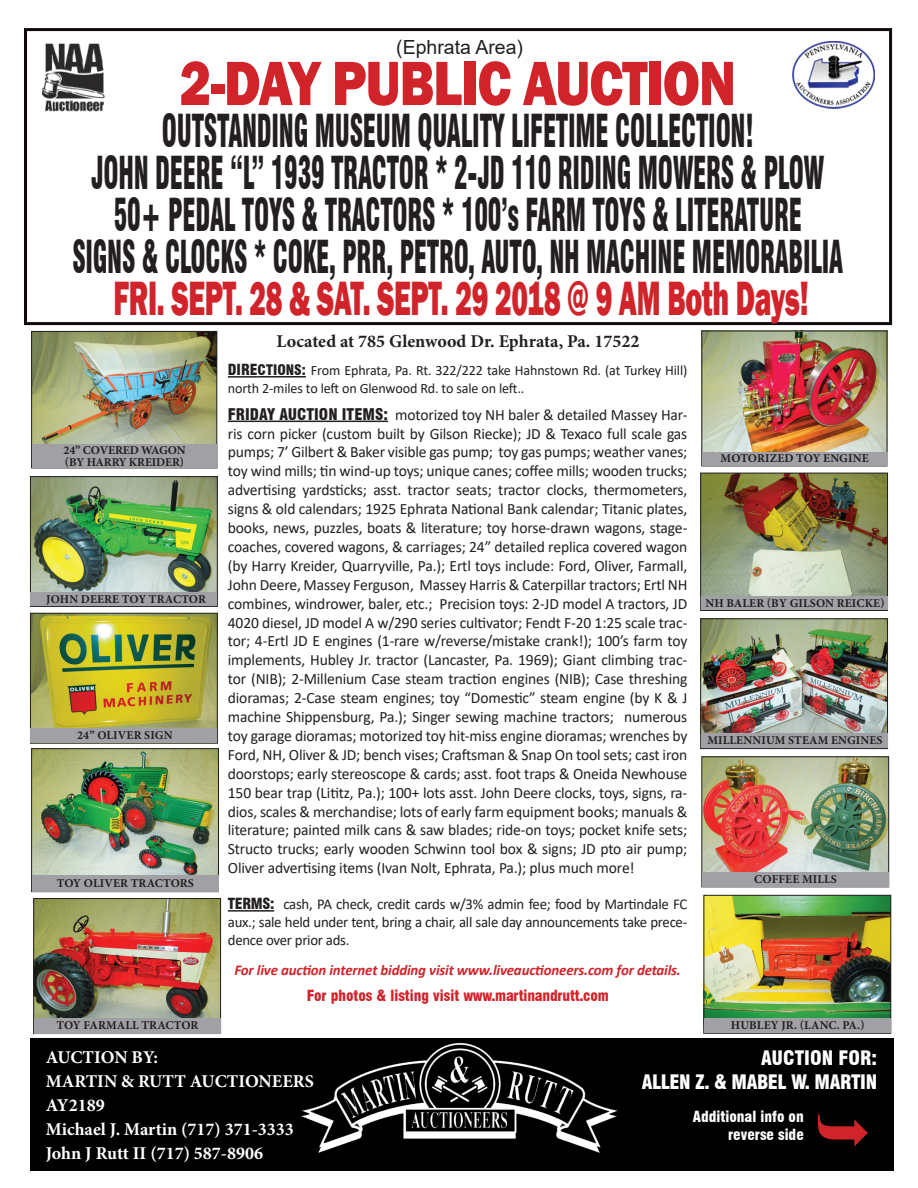
<style>
.page{position:relative;width:918px;height:1188px;background:#fff}
.page>*{position:absolute;margin:0;border:0;box-sizing:border-box;transform-origin:0 0}
.t1{font:800 64.8px "Franklin Gothic";letter-spacing:-.02em;color:#d1232a;scale:.83 1}
.t2{font:800 49.65px "Franklin Gothic";letter-spacing:-.01em;color:#d1232a;scale:.57 1}
.t3{font:900 condensed 44.4px/42px "Swiss 721 BT";letter-spacing:-.01em;color:#231f20;text-align:center;scale:.57 1}
.t4{font:900 condensed 19.5px/24px "Swiss 721 BT";letter-spacing:-.02em;color:#fff;text-align:right}
.t5{font:19.5px "Arial";color:#231f20}
.t6{font:700 18px/24px "Minion Pro";color:#fff}
.t7{font:700 18px "Minion Pro";color:#231f20}
.t8{font:15.75px/18.9px "Calibri";letter-spacing:-.01em;color:#231f20;text-align:justify}
.t9{font:15px/18px "Calibri";letter-spacing:-.02em;color:#231f20;text-align:justify}
.t10{font:italic 700 15px "Calibri";letter-spacing:-.01em;color:#d1232a}
.t11{font:900 condensed 15px "Swiss 721 BT";color:#d1232a}
.t12{font:900 condensed 15px/18px "Swiss 721 BT";color:#fff;text-align:right}
.t13{font:14.25px/18px "Calibri";letter-spacing:-.01em;color:#231f20}
.t14{font:700 12px "Minion Pro";letter-spacing:.01em;color:#231f20}
.s1{font-family:"Swiss 721 BT";font-weight:900;font-stretch:condensed;font-size:15px}
.s2{font-family:"Swiss 721 BT";font-weight:900;font-stretch:condensed}
</style>
<div class="page">
<img style="left:30px;top:1038px;width:864px;height:133px">
<div style="left:24px;top:28px;width:868px;height:297px;border:3px solid #110a0c"></div>
<hr style="left:228px;top:376px;width:30px;height:2px;background:#231f20">
<hr style="left:258px;top:376px;width:48px;height:2px;background:#231f20">
<hr style="left:228px;top:421px;width:160px;height:1px;background:#231f20">
<hr style="left:228px;top:910px;width:46px;height:2px;background:#231f20">
<img style="left:793px;top:41px;width:82px;height:67px">
<img style="left:42px;top:43px;width:63px;height:69px">
<img style="left:33px;top:333px;width:182px;height:112px">
<div style="left:31px;top:331px;width:186px;height:137px;border:1px solid #231f20"></div>
<img style="left:32px;top:615px;width:184px;height:113px">
<div style="left:30px;top:613px;width:188px;height:130px;border:1px solid #231f20"></div>
<div style="left:31px;top:728px;width:186px;height:15px;background:#a1a1a5"></div>
<img style="left:33px;top:750px;width:184px;height:125px">
<div style="left:31px;top:748px;width:188px;height:144px;border:1px solid #231f20"></div>
<div style="left:32px;top:875px;width:186px;height:16px;background:#a1a1a5"></div>
<img style="left:32px;top:478px;width:184px;height:114px">
<div style="left:30px;top:476px;width:188px;height:131px;border:1px solid #231f20"></div>
<div style="left:31px;top:592px;width:186px;height:14px;background:#a1a1a5"></div>
<div style="left:32px;top:445px;width:185px;height:23px;background:#a1a1a5"></div>
<img style="left:35px;top:900px;width:184px;height:118px">
<div style="left:33px;top:898px;width:188px;height:136px;border:1px solid #231f20"></div>
<div style="left:34px;top:1018px;width:186px;height:15px;background:#a1a1a5"></div>
<img style="left:704px;top:333px;width:181px;height:119px">
<img style="left:702px;top:621px;width:184px;height:113px">
<div style="left:700px;top:619px;width:188px;height:130px;border:1px solid #231f20"></div>
<div style="left:701px;top:734px;width:186px;height:14px;background:#a1a1a5"></div>
<img style="left:704px;top:759px;width:183px;height:113px">
<div style="left:702px;top:872px;width:186px;height:15px;background:#a1a1a5"></div>
<img style="left:702px;top:475px;width:184px;height:121px">
<div style="left:700px;top:473px;width:188px;height:138px;border:1px solid #231f20"></div>
<div style="left:701px;top:596px;width:186px;height:14px;background:#a1a1a5"></div>
<div style="left:702px;top:452px;width:186px;height:14px;background:#a1a1a5"></div>
<img style="left:706px;top:897px;width:183px;height:121px">
<div style="left:704px;top:895px;width:187px;height:138px;border:1px solid #231f20"></div>
<div style="left:704px;top:1018px;width:186px;height:15px;background:#a1a1a5"></div>
<div style="left:818px;top:1114px;width:50px;height:33px;background:#000"></div>
<p class="t5" style="left:396px;top:34px;width:128px">(Ephrata Area)</p>
<h1 class="t1" style="left:180px;top:41px;width:672px">2-DAY PUBLIC AUCTION</h1>
<h3 class="t3" style="left:72px;top:110px;width:1354px">OUTSTANDING MUSEUM QUALITY LIFETIME COLLECTION!<br>JOHN DEERE “L” 1939 TRACTOR * 2-JD 110 RIDING MOWERS &amp; PLOW 50+ PEDAL TOYS &amp; TRACTORS * 100’s FARM TOYS &amp; LITERATURE<br>SIGNS &amp; CLOCKS * COKE, PRR, PETRO, AUTO, NH MACHINE MEMORABILIA</h3>
<h2 class="t2" style="left:113px;top:266px;width:1221px">FRI. SEPT. 28 &amp; SAT. SEPT. 29 2018 @ 9 AM Both Days!</h2>
<p class="t7" style="left:276px;top:328px;width:365px">LOCATED AT 785 GLENWOOD DR. EPHRATA, PA. 17522</p>
<p class="t14" style="left:63px;top:441px;width:54px">24” COVERED</p>
<p class="t14" style="left:141px;top:441px;width:20px">WAGON</p>
<p class="t14" style="left:65px;top:453px;width:31px">(BY HARRY</p>
<p class="t14" style="left:129px;top:453px;width:17px">KREIDER</p>
<p class="t14" style="left:180px;top:453px;width:6px">)</p>
<p class="t14" style="left:46px;top:591px;width:52px">JOHN DEERE</p>
<p class="t14" style="left:122px;top:591px;width:44px">TOY TRACTOR</p>
<p class="t14" style="left:77px;top:727px;width:82px">24” OLIVER SIGN</p>
<p class="t14" style="left:57px;top:874px;width:91px">TOY OLIVER TRACTORS</p>
<p class="t13" style="left:228px;top:361px;width:461px"><span class="s1">DIRE</span><span class="s2">CTIONS:</span> From Ephrata, Pa. Rt. 322/222 take Hahnstown Rd. (at Turkey Hill) north 2-miles to left on Glenwood Rd. to sale on left..</p>
<p class="t8" style="left:228px;top:405px;width:461px"><span class="s2">FRIDAY AUCTION ITEMS:</span> motorized toy NH baler &amp; detailed Massey Har&shy;ris corn picker (custom built by Gilson Riecke); JD &amp; Texaco full scale gas pumps; 7’ Gilbert &amp; Baker visible gas pump; toy gas pumps; weather vanes; toy wind mills; tin wind-up toys; unique canes; coffee mills; wooden trucks; advertising yardsticks; asst. tractor seats; tractor clocks, thermometers, signs &amp; old calendars; 1925 Ephrata National Bank calendar; Titanic plates, books, news, puzzles, boats &amp; literature; toy horse-drawn wagons, stage&shy;coaches, covered wagons, &amp; carriages; 24” detailed replica covered wagon (by Harry Kreider, Quarryville, Pa.); Ertl toys include: Ford, Oliver, Farmall, John Deere, Massey Ferguson, Massey Harris &amp; Caterpillar tractors; Ertl NH combines, windrower, baler, etc.; Precision toys: 2-JD model A tractors, JD 4020 diesel, JD model A w/290 series cultivator; Fendt F-20 1:25 scale trac&shy;tor; 4-Ertl JD E engines (1-rare w/reverse/mistake crank!); 100’s farm toy implements, Hubley Jr. tractor (Lancaster, Pa. 1969); Giant climbing trac&shy;tor (NIB); 2-Millenium Case steam traction engines (NIB); Case threshing dioramas; 2-Case steam engines; toy “Domestic” steam engine (by K &amp; J machine Shippensburg, Pa.); Singer sewing machine tractors; numerous toy garage dioramas; motorized toy hit-miss engine dioramas; wrenches by Ford, NH, Oliver &amp; JD; bench vises; Craftsman &amp; Snap On tool sets; cast iron doorstops; early stereoscope &amp; cards; asst. foot traps &amp; Oneida Newhouse 150 bear trap (Lititz, Pa.); 100+ lots asst. John Deere clocks, toys, signs, ra&shy;dios, scales &amp; merchandise; lots of early farm equipment books; manuals &amp; literature; painted milk cans &amp; saw blades; ride-on toys; pocket knife sets; Structo trucks; early wooden Schwinn tool box &amp; signs; JD pto air pump; Oliver advertising items (Ivan Nolt, Ephrata, Pa.); plus much more!</p>
<p class="t9" style="left:228px;top:895px;width:461px"><span class="s2">TERMS:</span> cash, PA check, credit cards w/3% admin fee; food by Martindale FC aux.; sale held under tent, bring a chair, all sale day announcements take prece&shy;dence over prior ads.</p>
<p class="t10" style="left:234px;top:960px;width:448px">For live auction internet bidding visit www.liveauctioneers.com for details.</p>
<p class="t11" style="left:307px;top:986px;width:303px">For photos &amp; listing visit www.martinandrutt.com</p>
<p class="t14" style="left:721px;top:450px;width:10px">MOTORI</p>
<p class="t14" style="left:770px;top:450px;width:36px">ZED TOY</p>
<p class="t14" style="left:823px;top:450px;width:9px">ENGINE</p>
<p class="t14" style="left:706px;top:595px;width:37px">NH BALER</p>
<p class="t14" style="left:767px;top:595px;width:40px">(BY GILSON</p>
<p class="t14" style="left:837px;top:595px;width:17px">REICKE</p>
<p class="t14" style="left:880px;top:595px;width:6px">)</p>
<p class="t14" style="left:707px;top:732px;width:20px">MILLENNIUM</p>
<p class="t14" style="left:788px;top:732px;width:16px">STEAM</p>
<p class="t14" style="left:831px;top:732px;width:16px">ENGINES</p>
<p class="t14" style="left:754px;top:871px;width:17px">COFFEE</p>
<p class="t14" style="left:802px;top:871px;width:18px">MILLS</p>
<p class="t14" style="left:57px;top:1017px;width:43px">TOY FARMALL</p>
<p class="t14" style="left:141px;top:1017px;width:17px">TRACTOR</p>
<p class="t14" style="left:731px;top:1017px;width:9px">HUBLEY</p>
<p class="t14" style="left:781px;top:1017px;width:40px">JR. (LANC</p>
<p class="t14" style="left:837px;top:1017px;width:29px">. PA.)</p>
<p class="t6" style="left:46px;top:1045px;width:270px">AUCTION BY:<br>MARTIN &amp; RUTT AUCTIONEERS<br>AY2189<br>MICHAEL J. MARTIN (717) 371-3333<br>JOHN J RUTT II (717) 587-8906</p>
<p class="t4" style="left:642px;top:1046px;width:237px">AUCTION FOR:<br>ALLEN Z. &amp; MABEL W. MARTIN</p>
<p class="t12" style="left:693px;top:1108px;width:112px">Additional info on reverse side</p>
</div>
